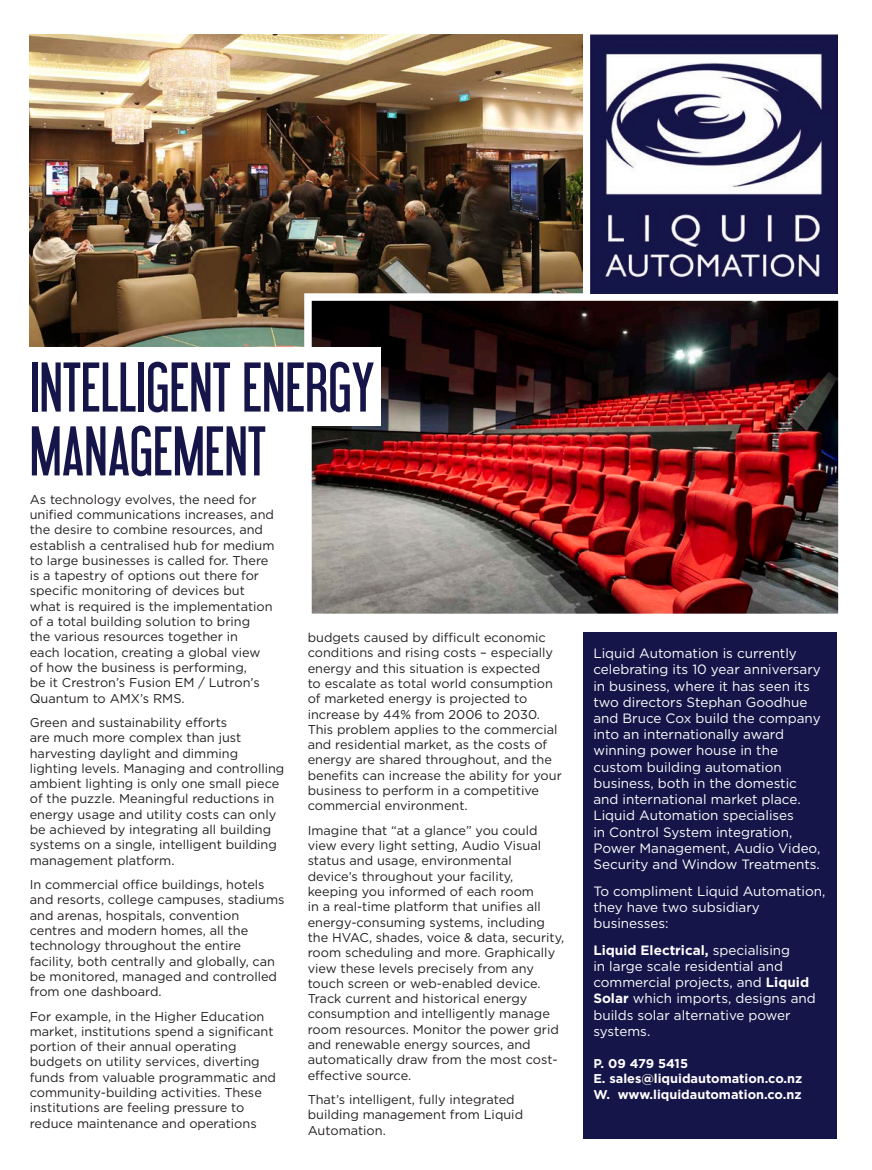
<style>
.page{position:relative;width:872px;height:1170px;background:#fff}
.page>*{position:absolute;margin:0;border:0;box-sizing:border-box;transform-origin:0 0}
.t1{font:62.7px "Libel Suit";color:#151549}
.t2{font:13.5px/16.2px "Gotham";color:#fff}
.t3{font:12.75px/15.3px "Gotham";color:#231f20}
.t4{font:700 12.75px "Gotham";color:#fff}
.s1{font-weight:700}
</style>
<div class="page">
<div style="left:583px;top:632px;width:253px;height:507px;background:#151549"></div>
<img style="left:30px;top:35px;width:552px;height:312px">
<img style="left:313px;top:302px;width:523px;height:310px">
<div style="left:304px;top:293px;width:541px;height:328px;border:8px solid #fff"></div>
<img style="left:590px;top:35px;width:247px;height:258px">
<div style="left:20px;top:347px;width:360px;height:78px;background:#fff"></div>
<p class="t1" style="left:30px;top:349px;width:347px">INTELLIGENT ENERGY</p>
<p class="t1" style="left:30px;top:413px;width:238px">MANAGEMENT</p>
<p class="t3" style="left:30px;top:491px;width:246px">As technology evolves, the need for unified communications increases, and the desire to combine resources, and establish a centralised hub for medium to large businesses is called for. There is a tapestry of options out there for specific monitoring of devices but what is required is the implementation of a total building solution to bring<br>the various resources together in<br>each location, creating a global view of how the business is performing,<br>be it Crestron’s Fusion EM / Lutron’s Quantum to AMX’s RMS.</p>
<p class="t3" style="left:30px;top:714px;width:256px">Green and sustainability efforts<br>are much more complex than just harvesting daylight and dimming lighting levels. Managing and controlling ambient lighting is only one small piece of the puzzle. Meaningful reductions in energy usage and utility costs can only be achieved by integrating all building systems on a single, intelligent building management platform.</p>
<p class="t3" style="left:30px;top:876px;width:256px">In commercial office buildings, hotels and resorts, college campuses, stadiums and arenas, hospitals, convention centres and modern homes, all the technology throughout the entire facility, both centrally and globally, can be monitored, managed and controlled from one dashboard.</p>
<p class="t3" style="left:30px;top:1008px;width:248px">For example, in the Higher Education market, institutions spend a significant portion of their annual operating budgets on utility services, diverting funds from valuable programmatic and community-building activities. These institutions are feeling pressure to reduce maintenance and operations</p>
<p class="t3" style="left:308px;top:629px;width:256px">budgets caused by difficult economic conditions and rising costs – especially energy and this situation is expected<br>to escalate as total world consumption of marketed energy is projected to increase by 44% from 2006 to 2030.<br>This problem applies to the commercial and residential market, as the costs of energy are shared throughout, and the benefits can increase the ability for your business to perform in a competitive commercial environment.</p>
<p class="t3" style="left:308px;top:822px;width:258px">Imagine that “at a glance” you could view every light setting, Audio Visual status and usage, environmental device’s throughout your facility, keeping you informed of each room<br>in a real-time platform that unifies all energy-consuming systems, including the HVAC, shades, voice &amp; data, security, room scheduling and more. Graphically view these levels precisely from any touch screen or web-enabled device.<br>Track current and historical energy consumption and intelligently manage room resources. Monitor the power grid and renewable energy sources, and automatically draw from the most cost&shy;effective source.</p>
<p class="t3" style="left:308px;top:1091px;width:217px">That’s intelligent, fully integrated building management from Liquid<br>Automation.</p>
<p class="t2" style="left:593px;top:645px;width:229px">Liquid Automation is currently celebrating its 10 year anniversary in business, where it has seen its two directors Stephan Goodhue and Bruce Cox build the company into an internationally award winning power house in the custom building automation business, both in the domestic and international market place.<br>Liquid Automation specialises<br>in Control System integration,<br>Power Management, Audio Video,<br>Security and Window Treatments.</p>
<p class="t2" style="left:593px;top:882px;width:234px">To compliment Liquid Automation, they have two subsidiary businesses:</p>
<p class="t2" style="left:593px;top:941px;width:224px"><span class="s1">Liquid Electrical,</span> specialising<br>in large scale residential and commercial projects, and <span class="s1">Liquid<br>Solar</span> which imports, designs and builds solar alternative power systems.</p>
<p class="t4" style="left:593px;top:1055px;width:96px">P. 09 479 5415</p>
<p class="t4" style="left:593px;top:1070px;width:210px">E. sales@liquidautomation.co.nz</p>
<p class="t4" style="left:593px;top:1086px;width:210px">W. www.liquidautomation.co.nz</p>
</div>
